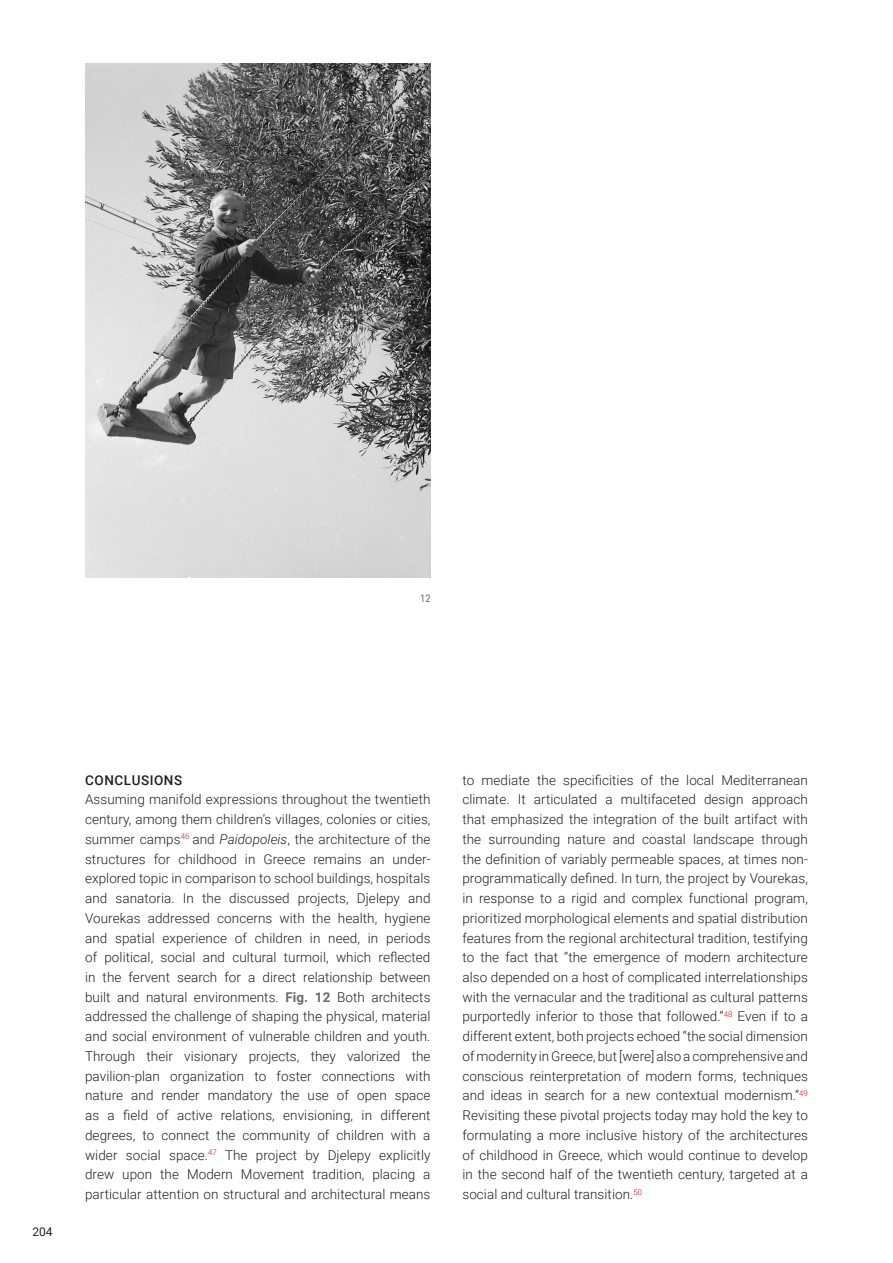
<style>
.page{position:relative;width:893px;height:1263px;background:#fff}
.page>*{position:absolute;margin:0;border:0;box-sizing:border-box;transform-origin:0 0}
.t1{font:300 13.5px/19.8px "Roboto";letter-spacing:.005em;color:#231f20;text-align:justify}
.t2{font:500 13.5px "Roboto";letter-spacing:.04em;color:#231f20}
.t3{font:12px "Roboto";color:#231f20}
.paper{font:10.5px "Roboto Condensed";color:#6c6d70}
.s1{font-style:italic}
.s2{font-weight:700;color:#6c6d70}
</style>
<div class="page">
<img style="left:85px;top:64px;width:346px;height:513px">
<p class="paper" style="left:420px;top:591px;width:12px">12</p>
<p class="t3" style="left:32px;top:1223px;width:22px">204</p>
<p class="t2" style="left:85px;top:770px;width:98px">CONCLUSIONS</p>
<p class="t1" style="left:85px;top:789px;width:347px">Assuming manifold expressions throughout the twentieth century, among them children’s villages, colonies or cities, summer camps<sup>46</sup> and <span class="s1">Paidopoleis</span>, the architecture of the structures for childhood in Greece remains an under&shy;explored topic in comparison to school buildings, hospitals and sanatoria. In the discussed projects, Djelepy and Vourekas addressed concerns with the health, hygiene and spatial experience of children in need, in periods of political, social and cultural turmoil, which reflected in the fervent search for a direct relationship between built and natural environments. <span class="s2">Fig. 12</span> Both architects addressed the challenge of shaping the physical, material and social environment of vulnerable children and youth.<br>Through their visionary projects, they valorized the pavilion-plan organization to foster connections with nature and render mandatory the use of open space as a field of active relations, envisioning, in different degrees, to connect the community of children with a wider social space.<sup>47</sup> The project by Djelepy explicitly drew upon the Modern Movement tradition, placing a particular attention on structural and architectural means</p>
<p class="t1" style="left:462px;top:769px;width:347px">to mediate the specificities of the local Mediterranean climate. It articulated a multifaceted design approach that emphasized the integration of the built artifact with the surrounding nature and coastal landscape through the definition of variably permeable spaces, at times non&shy;programmatically defined. In turn, the project by Vourekas, in response to a rigid and complex functional program, prioritized morphological elements and spatial distribution features from the regional architectural tradition, testifying to the fact that “the emergence of modern architecture also depended on a host of complicated interrelationships with the vernacular and the traditional as cultural patterns purportedly inferior to those that followed.”<sup>48</sup> Even if to a different extent, both projects echoed “the social dimension of modernity in Greece, but [were] also a comprehensive and conscious reinterpretation of modern forms, techniques and ideas in search for a new contextual modernism.”<sup>49<br></sup>Revisiting these pivotal projects today may hold the key to formulating a more inclusive history of the architectures of childhood in Greece, which would continue to develop in the second half of the twentieth century, targeted at a social and cultural transition.<sup>50</sup></p>
</div>
